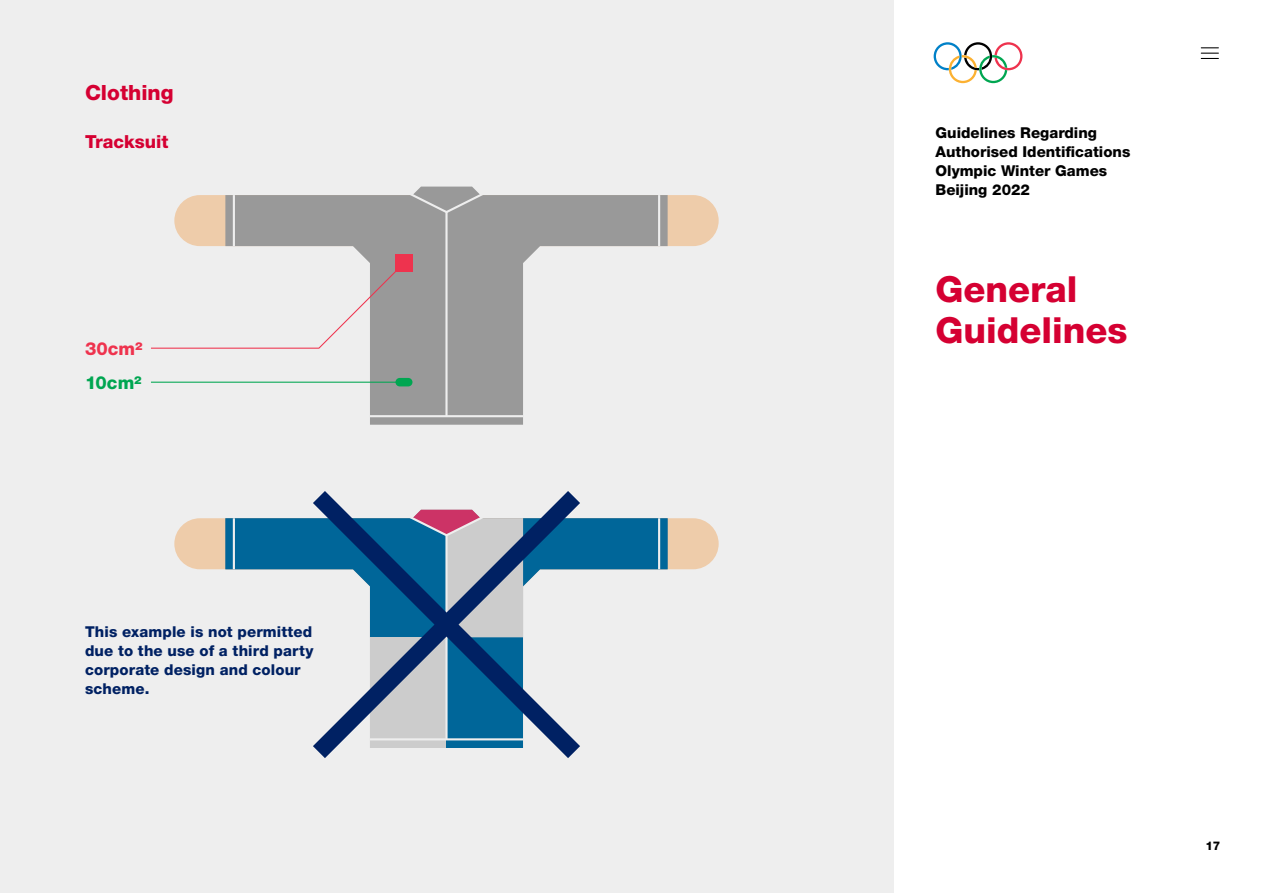
<style>
.page{position:relative;width:1263px;height:893px;background:#fff}
.page>*{position:absolute;margin:0;border:0;box-sizing:border-box;transform-origin:0 0}
.t1{font:800 36px/40.5px "Helvetica Neue LT Std";color:#d50032}
.Text_Subtitle{font:800 21px "Helvetica Neue LT Std";color:#d50032}
.t2{font:800 18px/34px "Helvetica Neue LT Std";letter-spacing:.005em;color:#ee334e}
.Text_Subsubtitle{font:800 18px "Helvetica Neue LT Std";color:#d50032}
.t3{font:800 15px/18.8px "Helvetica Neue LT Std";letter-spacing:.01em;color:#002163}
.t4{font:800 15px/18.8px "Helvetica Neue LT Std";color:#000}
.t5{font:800 12px "Helvetica Neue LT Std";color:#000}
.s1{color:#00a651}
</style>
<div class="page">
<div style="left:0;top:0;width:893px;height:893px;background:#eee"></div>
<svg style="left:934px;top:42px;width:88px;height:41px"></svg>
<div style="left:174px;top:195px;width:545px;height:51px;background:#eca;border-radius:26px"></div>
<div style="left:174px;top:518px;width:545px;height:51px;background:#eca;border-radius:26px"></div>
<svg style="left:225px;top:187px;width:443px;height:238px;fill:#999"></svg>
<hr style="left:445px;top:212px;width:3px;height:204px;background:#eee">
<svg style="left:405px;top:190px;width:83px;height:24px;background:#a4a4a4"></svg>
<hr style="left:658px;top:195px;width:2px;height:51px;background:#eee">
<hr style="left:233px;top:195px;width:2px;height:51px;background:#eee">
<hr style="left:370px;top:415px;width:153px;height:2px;background:#eee">
<div style="left:225px;top:518px;width:443px;height:52px;background:#069"></div>
<hr style="left:658px;top:518px;width:2px;height:51px;background:#eee">
<hr style="left:233px;top:518px;width:2px;height:51px;background:#eee">
<svg style="left:295px;top:491px;width:303px;height:267px"></svg>
<hr style="left:151px;top:382px;width:253px;height:1px;background:#00a651">
<svg style="left:151px;top:262px;width:254px;height:87px"></svg>
<div style="left:395px;top:255px;width:17px;height:17px;background:#ee334e"></div>
<div style="left:395px;top:378px;width:17px;height:8px;background:#00a651;border-radius:4px"></div>
<svg style="left:1201px;top:47px;width:18px;height:12px"></svg>
<p class="Text_Subtitle" style="left:85px;top:80px;width:90px">Clothing</p>
<p class="Text_Subsubtitle" style="left:85px;top:131px;width:85px">Tracksuit</p>
<p class="t2" style="left:85px;top:331px;width:59px">30cm2<br><span class="s1">10cm2</span></p>
<p class="t3" style="left:85px;top:623px;width:230px">This example is not permitted due to the use of a third party corporate design and colour scheme.</p>
<p class="t4" style="left:935px;top:124px;width:196px">Guidelines Regarding<br>Authorised Identifications<br>Olympic Winter Games<br>Beijing 2022</p>
<h1 class="t1" style="left:935px;top:269px;width:194px">General<br>Guidelines</h1>
<p class="t5" style="left:1205px;top:839px;width:17px">17</p>
</div>
